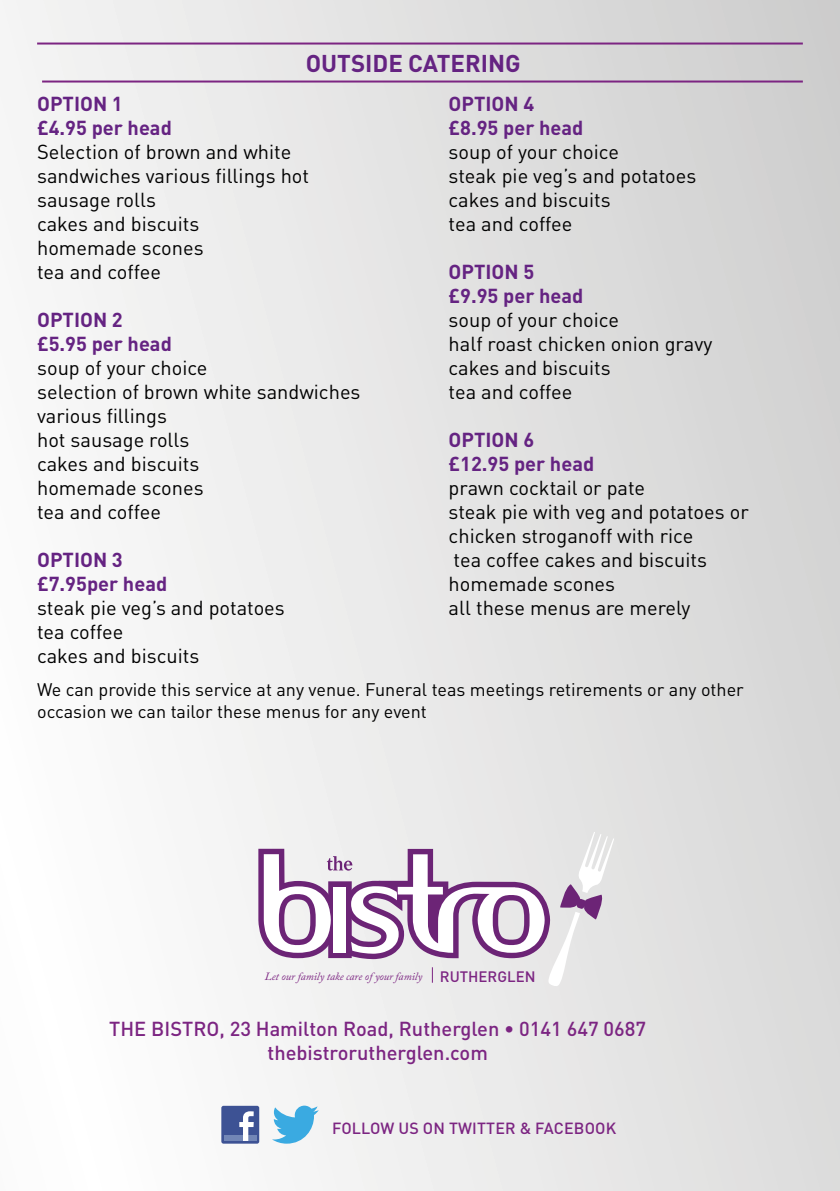
<style>
.page{position:relative;width:840px;height:1191px;background:#fff}
.page>*{position:absolute;margin:0;border:0;box-sizing:border-box;transform-origin:0 0}
.t1{font:700 24px "DIN Pro";color:#652382}
.t2{font:20px/24px "DIN Pro";color:#000}
.t3{font:700 20px/24px "DIN Pro";color:#652382}
.t4{font:500 20px/24px "DIN Pro";color:#7c2582;text-align:center}
.t5{font:18px/21.6px "DIN Pro";color:#000}
.t6{font:500 16px "DIN Pro";letter-spacing:.01em;color:#7c2582}
.t7{font:italic 11px "Adobe Caslon Pro";color:#7c2582}
.s1{font-family:"DIN Pro";font-weight:500;font-style:normal;font-size:15px}
</style>
<div class="page">
<div style="left:0;top:0;width:839px;height:1191px;background:linear-gradient(to right,#fbfbfb,#d4d4d4)"></div>
<svg style="left:258px;top:831px;width:356px;height:155px"></svg>
<svg style="left:272px;top:1105px;width:46px;height:38px"></svg>
<div style="left:221px;top:1105px;width:38px;height:38px;background:#3d5294;border-radius:2px"></div>
<div style="left:224px;top:1135px;width:32px;height:6px;background:#7286b6"></div>
<svg style="left:239px;top:1111px;width:14px;height:30px"></svg>
<hr style="left:42px;top:81px;width:760px;height:2px;background:#7c2582">
<hr style="left:37px;top:43px;width:765px;height:2px;background:#7c2582">
<p class="t1" style="left:305px;top:47px;width:216px">OUTSIDE CATERING</p>
<p class="t3" style="left:37px;top:91px;width:136px">OPTION 1 £4.95 per head</p>
<p class="t2" style="left:37px;top:139px;width:273px">Selection of brown and white sandwiches various fillings hot sausage rolls<br>cakes and biscuits<br>homemade scones<br>tea and coffee</p>
<p class="t3" style="left:37px;top:307px;width:136px">OPTION 2 £5.95 per head</p>
<p class="t2" style="left:37px;top:355px;width:325px">soup of your choice<br>selection of brown white sandwiches various fillings<br>hot sausage rolls<br>cakes and biscuits<br>homemade scones<br>tea and coffee</p>
<p class="t3" style="left:37px;top:547px;width:131px">OPTION 3 £7.95per head</p>
<p class="t2" style="left:37px;top:595px;width:249px">steak pie veg’s and potatoes tea coffee<br>cakes and biscuits</p>
<p class="t3" style="left:448px;top:91px;width:136px">OPTION 4 £8.95 per head</p>
<p class="t2" style="left:448px;top:139px;width:249px">soup of your choice<br>steak pie veg’s and potatoes cakes and biscuits<br>tea and coffee</p>
<p class="t3" style="left:448px;top:259px;width:136px">OPTION 5 £9.95 per head</p>
<p class="t2" style="left:448px;top:307px;width:265px">soup of your choice<br>half roast chicken onion gravy cakes and biscuits<br>tea and coffee</p>
<p class="t3" style="left:448px;top:427px;width:147px">OPTION 6 £12.95 per head</p>
<p class="t2" style="left:448px;top:475px;width:301px">prawn cocktail or pate<br>steak pie with veg and potatoes or chicken stroganoff with rice<br>tea coffee cakes and biscuits homemade scones<br>all these menus are merely</p>
<p class="t5" style="left:37px;top:678px;width:707px">We can provide this service at any venue. Funeral teas meetings retirements or any other occasion we can tailor these menus for any event</p>
<p class="t7" style="left:265px;top:970px;width:272px">Let our family take care of your family <span class="s1">RUTHERGLEN</span></p>
<p class="t4" style="left:109px;top:1016px;width:538px">THE BISTRO, 23 Hamilton Road, Rutherglen • 0141 647 0687 thebistrorutherglen.com</p>
<p class="t6" style="left:332px;top:1117px;width:285px">FOLLOW US ON TWITTER &amp; FACEBOOK</p>
</div>
